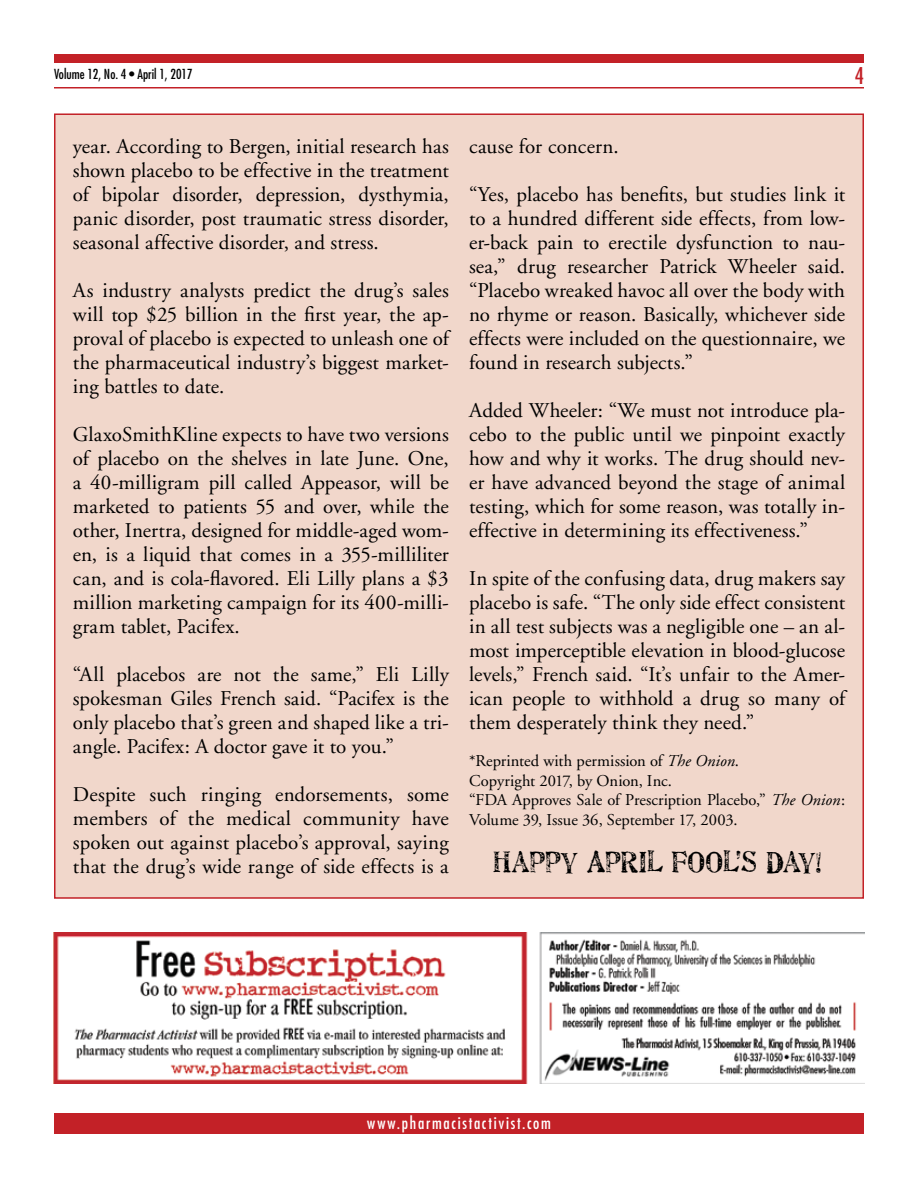
<style>
.page{position:relative;width:918px;height:1188px;background:#fff}
.page>*{position:absolute;margin:0;border:0;box-sizing:border-box;transform-origin:0 0}
.t1{font:500 30px "Artistamp";color:#000}
.t2{font:condensed 22.5px "Futura";color:#c32127}
.t3{font:21px/24px "Adobe Garamond";letter-spacing:.005em;color:#000;text-align:justify}
.t4{font:16.5px/19.5px "Adobe Garamond";color:#000}
.t5{font:condensed 16.5px "Futura";letter-spacing:.105em;color:#fff}
.t6{font:condensed 13.5px "Futura";color:#000}
.s1{font-style:italic}
</style>
<div class="page">
<div style="left:54px;top:1114px;width:810px;height:20px;background:#c32127"></div>
<div style="left:54px;top:54px;width:810px;height:9px;background:#c32127"></div>
<hr style="left:54px;top:87px;width:810px;height:1px;background:#c32127">
<img style="left:54px;top:933px;width:810px;height:151px">
<div style="left:54px;top:113px;width:810px;height:786px;background:#f1d7cb;border:2px solid #c32127"></div>
<p class="t6" style="left:54px;top:66px;width:140px">Volume 12, No. 4 • April 1, 2017</p>
<p class="t2" style="left:855px;top:62px;width:11px">4</p>
<p class="t3" style="left:73px;top:134px;width:378px">year. According to Bergen, initial research has shown placebo to be effective in the treatment of bipolar disorder, depression, dysthymia, panic disorder, post traumatic stress disorder, seasonal affective disorder, and stress.</p>
<p class="t3" style="left:73px;top:278px;width:378px">As industry analysts predict the drug’s sales will top $25 billion in the first year, the ap&shy;proval of placebo is expected to unleash one of the pharmaceutical industry’s biggest market&shy;ing battles to date.</p>
<p class="t3" style="left:73px;top:422px;width:378px">GlaxoSmithKline expects to have two versions of placebo on the shelves in late June. One, a 40-milligram pill called Appeasor, will be marketed to patients 55 and over, while the other, Inertra, designed for middle-aged wom&shy;en, is a liquid that comes in a 355-milliliter can, and is cola-flavored. Eli Lilly plans a $3 million marketing campaign for its 400-milli&shy;gram tablet, Pacifex.</p>
<p class="t3" style="left:73px;top:663px;width:378px">“All placebos are not the same,” Eli Lilly spokesman Giles French said. “Pacifex is the only placebo that’s green and shaped like a tri&shy;angle. Pacifex: A doctor gave it to you.”</p>
<p class="t3" style="left:73px;top:783px;width:378px">Despite such ringing endorsements, some members of the medical community have spoken out against placebo’s approval, saying that the drug’s wide range of side effects is a</p>
<p class="t3" style="left:469px;top:135px;width:151px">cause for concern.</p>
<p class="t3" style="left:469px;top:183px;width:378px">“Yes, placebo has benefits, but studies link it to a hundred different side effects, from low&shy;er-back pain to erectile dysfunction to nau&shy;sea,” drug researcher Patrick Wheeler said. “Placebo wreaked havoc all over the body with no rhyme or reason. Basically, whichever side effects were included on the questionnaire, we found in research subjects.”</p>
<p class="t3" style="left:469px;top:399px;width:378px">Added Wheeler: “We must not introduce pla&shy;cebo to the public until we pinpoint exactly how and why it works. The drug should nev&shy;er have advanced beyond the stage of animal testing, which for some reason, was totally in&shy;effective in determining its effectiveness.”</p>
<p class="t3" style="left:469px;top:567px;width:378px">In spite of the confusing data, drug makers say placebo is safe. “The only side effect consistent in all test subjects was a negligible one – an al&shy;most imperceptible elevation in blood-glucose levels,” French said. “It’s unfair to the Amer&shy;ican people to withhold a drug so many of them desperately think they need.”</p>
<p class="t4" style="left:469px;top:752px;width:378px">*Reprinted with permission of <span class="s1">The Onion</span>.<br>Copyright 2017, by Onion, Inc.<br>“FDA Approves Sale of Prescription Placebo,” <span class="s1">The Onion</span>:<br>Volume 39, Issue 36, September 17, 2003.</p>
<h1 class="t1" style="left:492px;top:846px;width:331px">HAPPY APRIL FOOL’S DAY!</h1>
<p class="t5" style="left:367px;top:1113px;width:185px">www.pharmacistactivist.com</p>
</div>
